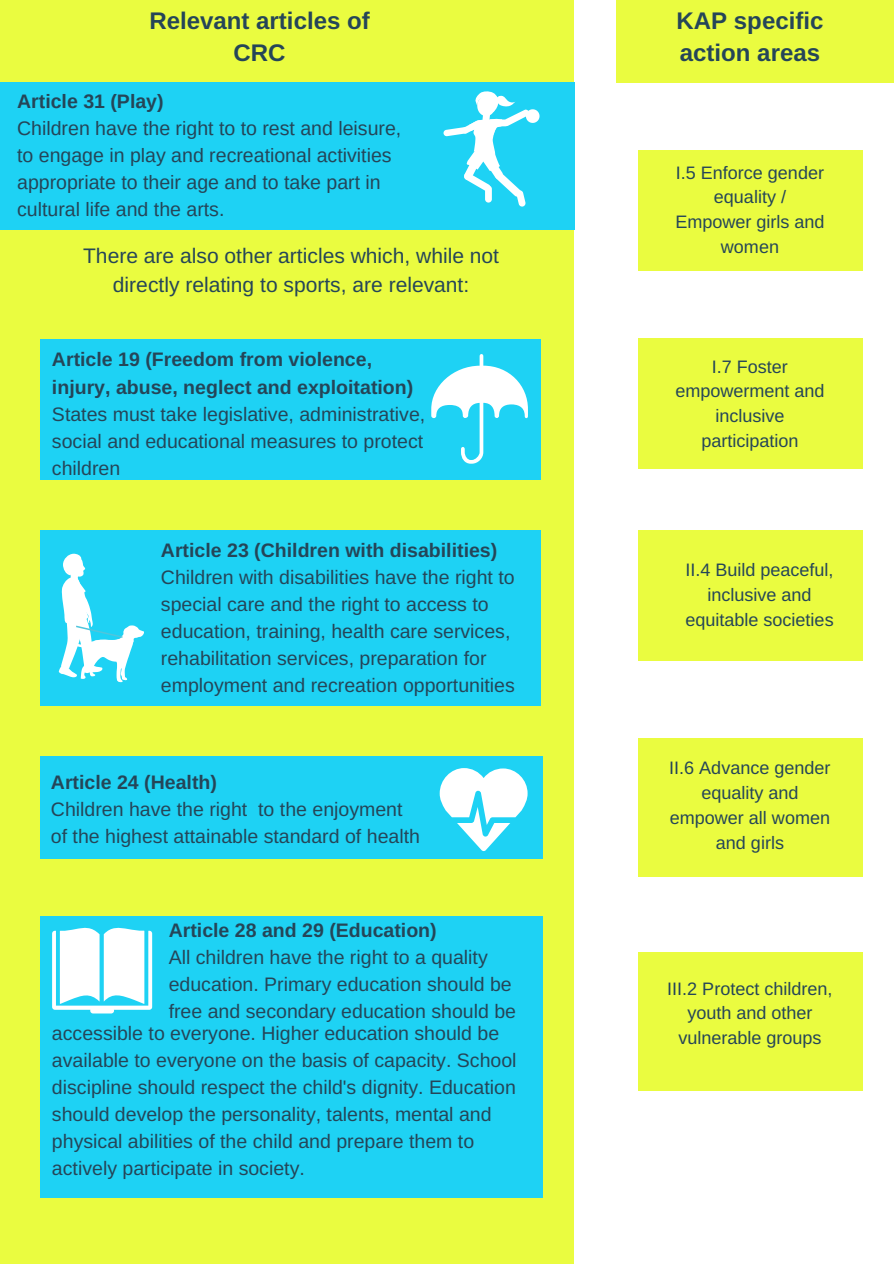
<style>
.page{position:relative;width:894px;height:1264px;background:#fff}
.page>*{position:absolute;margin:0;border:0;box-sizing:border-box;transform-origin:0 0}
.t1{font:700 24px/32.7px "Arimo";color:#254558;text-align:center}
.t2{font:21px/29.2px "Arimo";color:#254558;text-align:center}
.t3{font:19.5px/27px "Arimo";color:#254558}
.t4{font:700 19.5px/27px "Arimo";color:#254558}
.t5{font:19.5px/27px "Arimo";color:#254558}
.t6{font:18px/24.8px "Arimo";color:#254558;text-align:center}
</style>
<div class="page">
<div style="left:0;top:0;width:574px;height:1263px;background:#eafc40"></div>
<div style="left:0;top:83px;width:574px;height:147px;background:#1ed2f4"></div>
<div style="left:41px;top:338px;width:500px;height:141px;background:#1ed2f4"></div>
<div style="left:41px;top:530px;width:500px;height:176px;background:#1ed2f4"></div>
<div style="left:616px;top:0;width:277px;height:82px;background:#eafc40"></div>
<div style="left:637px;top:150px;width:224px;height:120px;background:#eafc40"></div>
<div style="left:637px;top:338px;width:224px;height:131px;background:#eafc40"></div>
<div style="left:637px;top:530px;width:224px;height:130px;background:#eafc40"></div>
<div style="left:637px;top:738px;width:224px;height:138px;background:#eafc40"></div>
<div style="left:637px;top:952px;width:224px;height:138px;background:#eafc40"></div>
<svg style="left:443px;top:91px;width:96px;height:116px"></svg>
<svg style="left:431px;top:354px;width:97px;height:109px"></svg>
<svg style="left:59px;top:553px;width:85px;height:129px"></svg>
<div style="left:41px;top:756px;width:502px;height:102px;background:#1ed2f4"></div>
<svg style="left:439px;top:768px;width:88px;height:83px"></svg>
<div style="left:41px;top:916px;width:502px;height:282px;background:#1ed2f4"></div>
<svg style="left:52px;top:927px;width:100px;height:86px"></svg>
<p class="t1" style="left:149px;top:4px;width:222px">Relevant articles of<br>CRC</p>
<p class="t4" style="left:17px;top:87px;width:148px">Article 31 (Play)</p>
<p class="t5" style="left:17px;top:114px;width:385px">Children have the right to to rest and leisure, to engage in play and recreational activities appropriate to their age and to take part in cultural life and the arts.</p>
<p class="t2" style="left:83px;top:241px;width:417px">There are also other articles which, while not directly relating to sports, are relevant:</p>
<p class="t4" style="left:52px;top:346px;width:363px">Article 19 (Freedom from violence, injury, abuse, neglect and exploitation)</p>
<p class="t3" style="left:52px;top:400px;width:375px;text-align:justify">States must take legislative, administrative, social and educational measures to protect children</p>
<p class="t4" style="left:161px;top:537px;width:338px">Article 23 (Children with disabilities)</p>
<p class="t3" style="left:161px;top:564px;width:355px">Children with disabilities have the right to special care and the right to access to education, training, health care services, rehabilitation services, preparation for employment and recreation opportunities</p>
<p class="t4" style="left:51px;top:769px;width:167px">Article 24 (Health)</p>
<p class="t3" style="left:51px;top:796px;width:370px">Children have the right to the enjoyment of the highest attainable standard of health</p>
<p class="t4" style="left:169px;top:916px;width:269px">Article 28 and 29 (Education)</p>
<p class="t3" style="left:169px;top:943px;width:349px">All children have the right to a quality education. Primary education should be free and secondary education should be</p>
<p class="t3" style="left:52px;top:1019px;width:466px">accessible to everyone. Higher education should be available to everyone on the basis of capacity. School discipline should respect the child's dignity. Education should develop the personality, talents, mental and physical abilities of the child and prepare them to actively participate in society.</p>
<p class="t1" style="left:676px;top:4px;width:148px;text-align:left">KAP specific action areas</p>
<p class="t6" style="left:675px;top:160px;width:151px">I.5 Enforce gender equality /<br>Empower girls and women</p>
<p class="t6" style="left:675px;top:354px;width:151px">I.7 Foster empowerment and inclusive participation</p>
<p class="t6" style="left:685px;top:558px;width:150px">II.4 Build peaceful, inclusive and equitable societies</p>
<p class="t6" style="left:669px;top:755px;width:163px">II.6 Advance gender equality and empower all women and girls</p>
<p class="t6" style="left:667px;top:975px;width:167px">III.2 Protect children, youth and other vulnerable groups</p>
</div>
